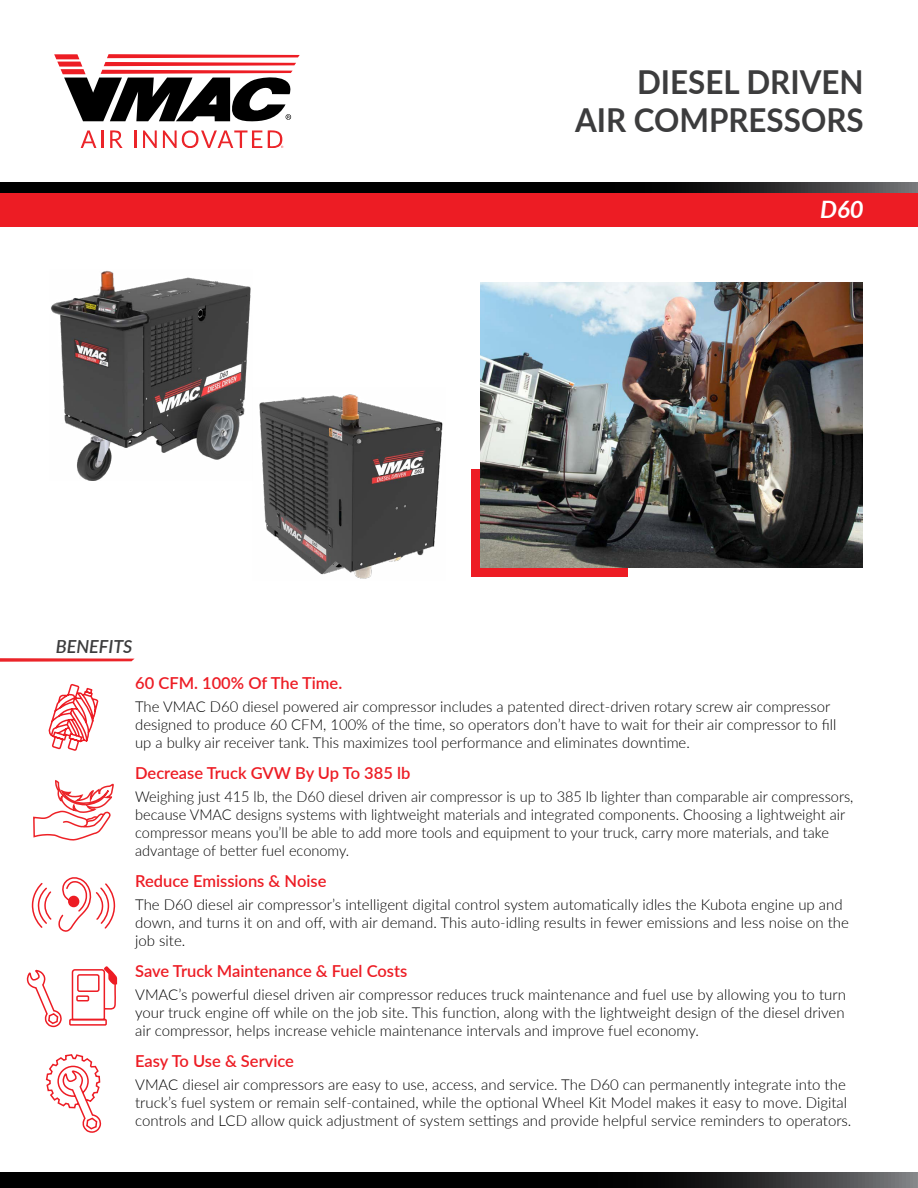
<style>
.page{position:relative;width:918px;height:1188px;background:#fff}
.page>*{position:absolute;margin:0;border:0;box-sizing:border-box;transform-origin:0 0}
.t1{font:700 33px/37.5px "Lato";color:#3c3c3d;text-align:right;scale:.95 1}
.t2{font:italic 700 24px "Lato";color:#fff}
.t3{font:italic 600 18px "Lato";color:#3c3c3d}
.t4{font:600 16.5px "Lato";color:#ed1c24}
.t5{font:300 15px/18px "Lato";color:#000}
</style>
<div class="page">
<svg style="left:33px;top:780px;width:81px;height:61px"></svg>
<svg style="left:0;top:1173px;width:918px;height:15px;background:#111"></svg>
<svg style="left:48px;top:684px;width:51px;height:67px"></svg>
<div style="left:471px;top:469px;width:156px;height:108px;background:#ed1c24"></div>
<svg style="left:0;top:658px;width:135px;height:4px"></svg>
<svg style="left:31px;top:877px;width:85px;height:55px"></svg>
<svg style="left:26px;top:967px;width:92px;height:166px"></svg>
<img style="left:481px;top:282px;width:382px;height:286px">
<img style="left:259px;top:394px;width:184px;height:185px">
<img style="left:51px;top:271px;width:200px;height:210px">
<div style="left:0;top:192px;width:918px;height:35px;background:#ed1c24"></div>
<svg style="left:0;top:182px;width:918px;height:10px;background:#0e0e0f"></svg>
<svg style="left:54px;top:54px;width:245px;height:94px"></svg>
<h1 class="t1" style="left:575px;top:62px;width:305px">DIESEL DRIVEN<br>AIR COMPRESSORS</h1>
<p class="t3" style="left:56px;top:634px;width:78px">BENEFITS</p>
<h2 class="t2" style="left:820px;top:191px;width:45px">D60</h2>
<p class="t4" style="left:135px;top:671px;width:209px">60 CFM. 100% Of The Time.</p>
<p class="t5" style="left:135px;top:697px;width:703px">The VMAC D60 diesel powered air compressor includes a patented direct-driven rotary screw air compressor designed to produce 60 CFM, 100% of the time, so operators don’t have to wait for their air compressor to fill up a bulky air receiver tank. This maximizes tool performance and eliminates downtime.</p>
<p class="t4" style="left:135px;top:761px;width:277px">Decrease Truck GVW By Up To 385 lb</p>
<p class="t5" style="left:135px;top:787px;width:720px">Weighing just 415 lb, the D60 diesel driven air compressor is up to 385 lb lighter than comparable air compressors, because VMAC designs systems with lightweight materials and integrated components. Choosing a lightweight air compressor means you’ll be able to add more tools and equipment to your truck, carry more materials, and take advantage of better fuel economy.</p>
<p class="t4" style="left:135px;top:869px;width:193px">Reduce Emissions &amp; Noise</p>
<p class="t5" style="left:135px;top:895px;width:715px">The D60 diesel air compressor’s intelligent digital control system automatically idles the Kubota engine up and down, and turns it on and off, with air demand. This auto-idling results in fewer emissions and less noise on the job site.</p>
<p class="t4" style="left:135px;top:959px;width:274px">Save Truck Maintenance &amp; Fuel Costs</p>
<p class="t5" style="left:135px;top:985px;width:712px;text-align:justify">VMAC’s powerful diesel driven air compressor reduces truck maintenance and fuel use by allowing you to turn your truck engine off while on the job site. This function, along with the lightweight design of the diesel driven air compressor, helps increase vehicle maintenance intervals and improve fuel economy.</p>
<p class="t4" style="left:135px;top:1049px;width:160px">Easy To Use &amp; Service</p>
<p class="t5" style="left:135px;top:1075px;width:718px">VMAC diesel air compressors are easy to use, access, and service. The D60 can permanently integrate into the truck’s fuel system or remain self-contained, while the optional Wheel Kit Model makes it easy to move. Digital controls and LCD allow quick adjustment of system settings and provide helpful service reminders to operators.</p>
</div>
